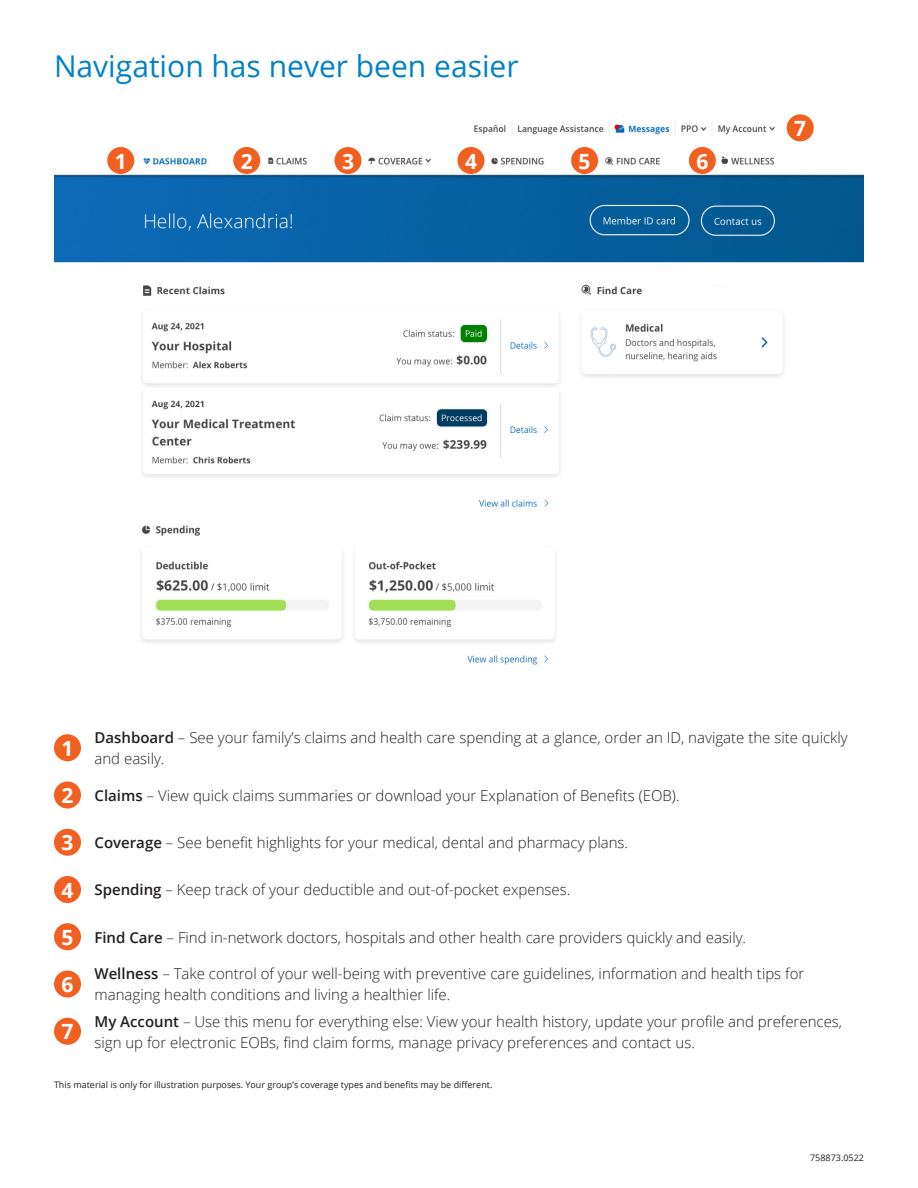
<style>
.page{position:relative;width:918px;height:1188px;background:#fff}
.page>*{position:absolute;margin:0;border:0;box-sizing:border-box;transform-origin:0 0}
.lead-in__page_2{font:30px "Open Sans";color:#0082c8}
.t1{font:700 21px "Open Sans";color:#fff}
.body{font:300 15px/21px "Open Sans";color:#231f20}
.taglines{font:9px "Open Sans";color:#231f20}
.s1{font-weight:600}
</style>
<div class="page">
<img style="left:54px;top:114px;width:810px;height:648px">
<img style="left:574px;top:310px;width:217px;height:68px">
<div style="left:134px;top:478px;width:433px;height:265px;background:#fff"></div>
<img style="left:105px;top:496px;width:491px;height:195px">
<div style="left:107px;top:147px;width:27px;height:27px;background:#f26021;border-radius:50%"></div>
<div style="left:54px;top:734px;width:27px;height:27px;background:#f26021;border-radius:50%"></div>
<div style="left:233px;top:147px;width:27px;height:27px;background:#f26021;border-radius:50%"></div>
<div style="left:54px;top:781px;width:27px;height:27px;background:#f26021;border-radius:50%"></div>
<div style="left:334px;top:147px;width:28px;height:27px;background:#f26021;border-radius:50%"></div>
<div style="left:54px;top:829px;width:27px;height:27px;background:#f26021;border-radius:50%"></div>
<div style="left:458px;top:147px;width:26px;height:27px;background:#f26021;border-radius:50%"></div>
<div style="left:54px;top:876px;width:27px;height:27px;background:#f26021;border-radius:50%"></div>
<div style="left:571px;top:147px;width:27px;height:27px;background:#f26021;border-radius:50%"></div>
<div style="left:54px;top:923px;width:27px;height:27px;background:#f26021;border-radius:50%"></div>
<div style="left:689px;top:147px;width:27px;height:27px;background:#f26021;border-radius:50%"></div>
<div style="left:54px;top:971px;width:27px;height:27px;background:#f26021;border-radius:50%"></div>
<div style="left:787px;top:114px;width:27px;height:27px;background:#f26021;border-radius:50%"></div>
<div style="left:54px;top:1018px;width:27px;height:27px;background:#f26021;border-radius:50%"></div>
<p class="lead-in__page_2" style="left:54px;top:46px;width:466px">Navigation has never been easier</p>
<p class="t1" style="left:794px;top:113px;width:13px">7</p>
<p class="t1" style="left:115px;top:146px;width:13px">1</p>
<p class="t1" style="left:241px;top:146px;width:13px">2</p>
<p class="t1" style="left:342px;top:146px;width:13px">3</p>
<p class="t1" style="left:465px;top:146px;width:13px">4</p>
<p class="t1" style="left:579px;top:146px;width:13px">5</p>
<p class="t1" style="left:696px;top:146px;width:13px">6</p>
<p class="t1" style="left:62px;top:733px;width:13px">1</p>
<p class="t1" style="left:62px;top:781px;width:13px">2</p>
<p class="t1" style="left:62px;top:828px;width:13px">3</p>
<p class="t1" style="left:62px;top:875px;width:13px">4</p>
<p class="t1" style="left:62px;top:922px;width:13px">5</p>
<p class="t1" style="left:62px;top:970px;width:13px">6</p>
<p class="t1" style="left:62px;top:1017px;width:13px">7</p>
<p class="body" style="left:94px;top:727px;width:755px"><span class="s1">Dashboard</span> – See your family’s claims and health care spending at a glance, order an ID, navigate the site quickly and easily.</p>
<p class="body" style="left:94px;top:784px;width:587px"><span class="s1">Claims</span> – View quick claims summaries or download your Explanation of Benefits (EOB).</p>
<p class="body" style="left:94px;top:832px;width:535px"><span class="s1">Coverage</span> – See benefit highlights for your medical, dental and pharmacy plans.</p>
<p class="body" style="left:94px;top:879px;width:477px"><span class="s1">Spending</span> – Keep track of your deductible and out-of-pocket expenses.</p>
<p class="body" style="left:94px;top:926px;width:653px"><span class="s1">Find Care</span> – Find in-network doctors, hospitals and other health care providers quickly and easily.</p>
<p class="body" style="left:94px;top:963px;width:711px"><span class="s1">Wellness</span> – Take control of your well-being with preventive care guidelines, information and health tips for managing health conditions and living a healthier life.</p>
<p class="body" style="left:94px;top:1010px;width:749px"><span class="s1">My Account</span> – Use this menu for everything else: View your health history, update your profile and preferences, sign up for electronic EOBs, find claim forms, manage privacy preferences and contact us.</p>
<p class="taglines" style="left:54px;top:1079px;width:440px">This material is only for illustration purposes. Your group’s coverage types and benefits may be different.</p>
<p class="taglines" style="left:810px;top:1152px;width:55px">758873.0522</p>
</div>
